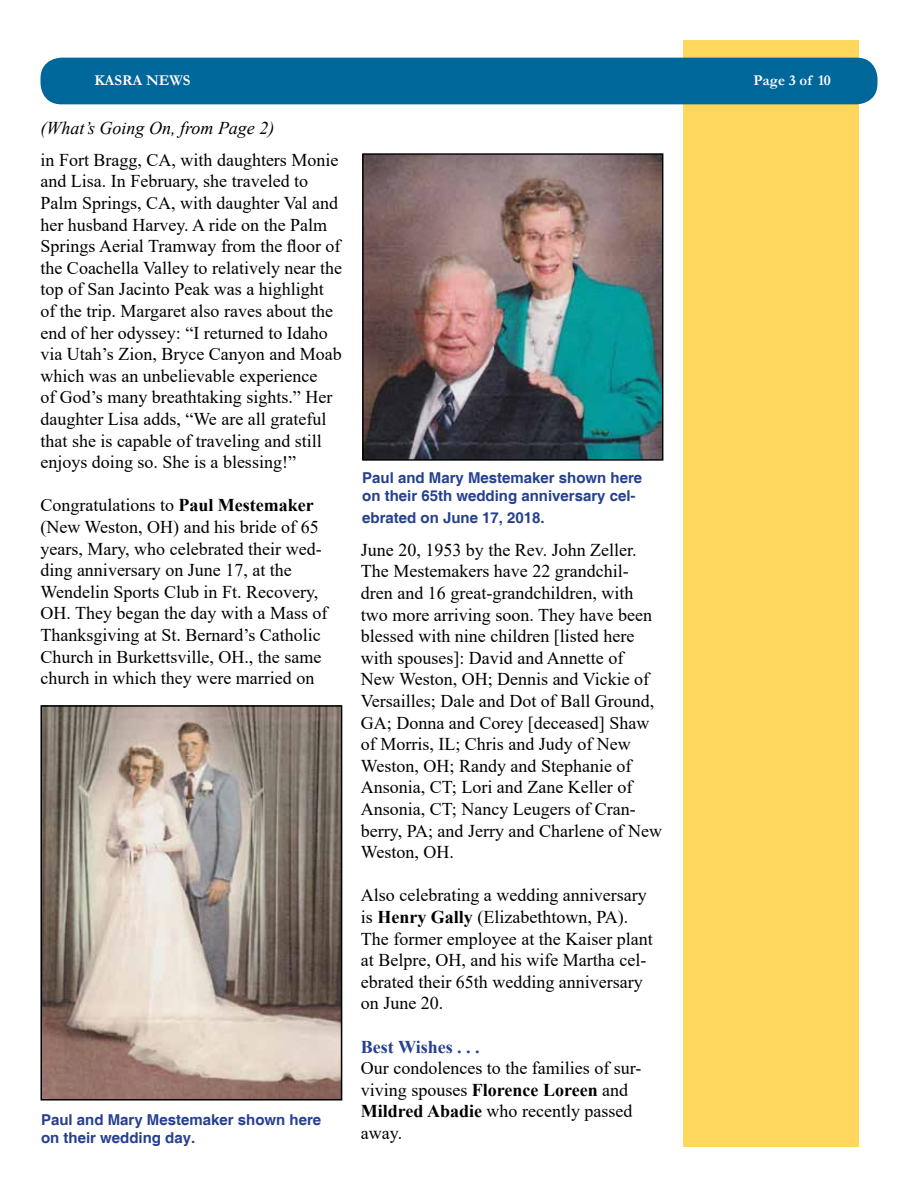
<style>
.page{position:relative;width:918px;height:1188px;background:#fff}
.page>*{position:absolute;margin:0;border:0;box-sizing:border-box;transform-origin:0 0}
.t1{font:18px/21.6px "Times New Roman";color:#000}
.t2{font:italic 18px "Times New Roman";color:#000}
.t3{font:700 18px "Times New Roman";color:#25408f}
.t4{font:700 15px/18px "Helvetica";color:#25408f}
.t5{font:700 15px "Garamond";color:#fff}
.s1{font-weight:700}
</style>
<div class="page">
<div style="left:684px;top:40px;width:175px;height:1108px;background:#ffd75c"></div>
<div style="left:40px;top:58px;width:838px;height:46px;background:#00679b;border-radius:21px"></div>
<img style="left:43px;top:708px;width:296px;height:390px">
<div style="left:40px;top:705px;width:302px;height:396px;border:2px solid #000"></div>
<img style="left:364px;top:155px;width:297px;height:304px">
<div style="left:362px;top:153px;width:301px;height:308px;border:1px solid #000"></div>
<p class="t5" style="left:94px;top:70px;width:98px">KASRA NEWS</p>
<p class="t5" style="left:754px;top:70px;width:79px">Page 3 of 10</p>
<p class="t2" style="left:41px;top:116px;width:235px">(What’s Going On, from Page 2)</p>
<p class="t1" style="left:40px;top:148px;width:303px">in Fort Bragg, CA, with daughters Monie and Lisa. In February, she traveled to Palm Springs, CA, with daughter Val and her husband Harvey. A ride on the Palm Springs Aerial Tramway from the floor of the Coachella Valley to relatively near the top of San Jacinto Peak was a highlight of the trip. Margaret also raves about the end of her odyssey: “I returned to Idaho via Utah’s Zion, Bryce Canyon and Moab which was an unbelievable experience<br>of God’s many breathtaking sights.” Her daughter Lisa adds, “We are all grateful that she is capable of traveling and still enjoys doing so. She is a blessing!”</p>
<p class="t1" style="left:40px;top:494px;width:289px">Congratulations to <span class="s1">Paul Mestemaker </span>(New Weston, OH) and his bride of 65 years, Mary, who celebrated their wed&shy;ding anniversary on June 17, at the Wendelin Sports Club in Ft. Recovery, OH. They began the day with a Mass of Thanksgiving at St. Bernard’s Catholic Church in Burkettsville, OH., the same church in which they were married on</p>
<p class="t4" style="left:41px;top:1111px;width:282px">Paul and Mary Mestemaker shown here on their wedding day.</p>
<p class="t4" style="left:362px;top:470px;width:282px">Paul and Mary Mestemaker shown here on their 65th wedding anniversary cel-</p>
<p class="t4" style="left:362px;top:509px;width:184px">ebrated on June 17, 2018.</p>
<p class="t1" style="left:361px;top:538px;width:303px">June 20, 1953 by the Rev. John Zeller.<br>The Mestemakers have 22 grandchil&shy;dren and 16 great-grandchildren, with two more arriving soon. They have been blessed with nine children [listed here with spouses]: David and Annette of<br>New Weston, OH; Dennis and Vickie of Versailles; Dale and Dot of Ball Ground, GA; Donna and Corey [deceased] Shaw of Morris, IL; Chris and Judy of New Weston, OH; Randy and Stephanie of Ansonia, CT; Lori and Zane Keller of Ansonia, CT; Nancy Leugers of Cran&shy;berry, PA; and Jerry and Charlene of New Weston, OH.</p>
<p class="t1" style="left:361px;top:884px;width:293px">Also celebrating a wedding anniversary is <span class="s1">Henry Gally</span> (Elizabethtown, PA).<br>The former employee at the Kaiser plant at Belpre, OH, and his wife Martha cel&shy;ebrated their 65th wedding anniversary on June 20.</p>
<p class="t3" style="left:361px;top:1034px;width:120px">Best Wishes . . .</p>
<p class="t1" style="left:361px;top:1057px;width:282px">Our condolences to the families of sur&shy;viving spouses <span class="s1">Florence Loreen</span> and<br><span class="s1">Mildred Abadie</span> who recently passed away.</p>
</div>
